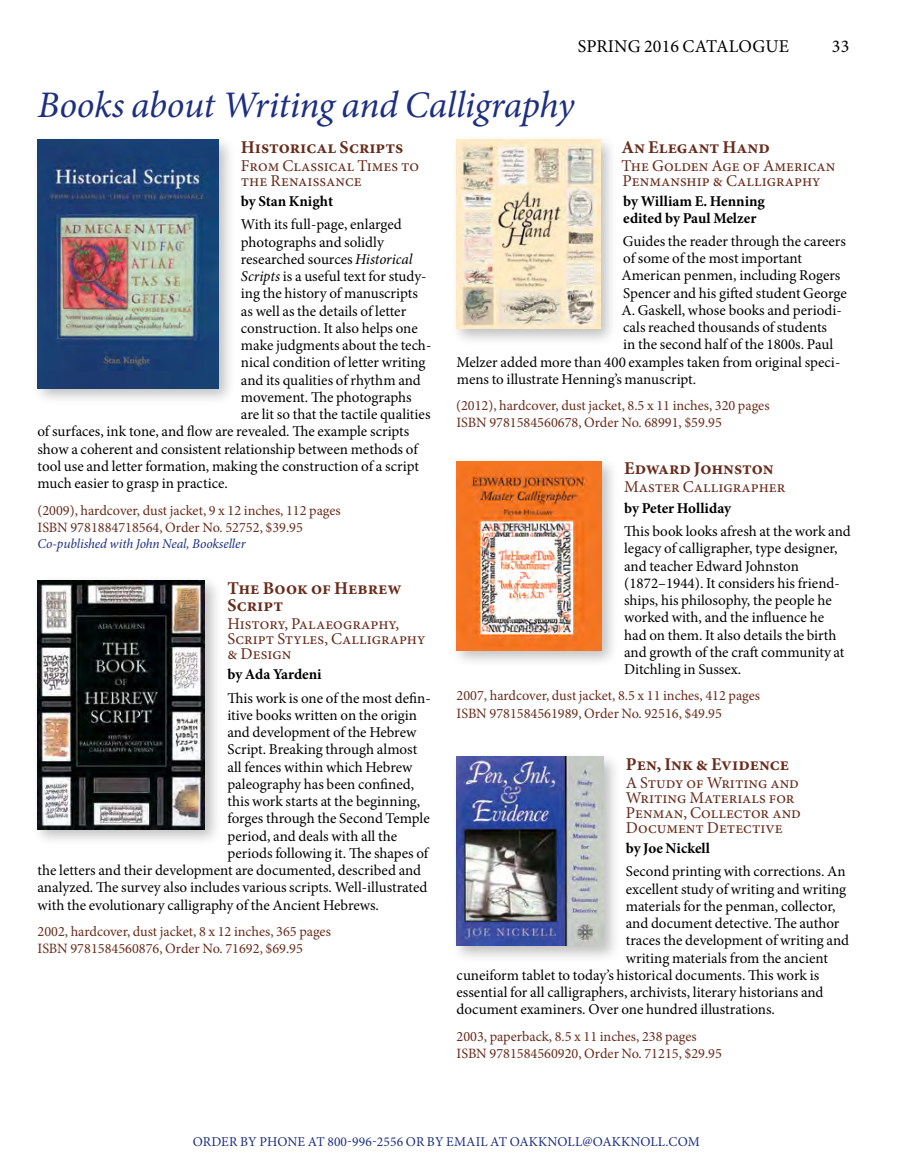
<style>
.page{position:relative;width:905px;height:1175px;background:#fff}
.page>*{position:absolute;margin:0;border:0;box-sizing:border-box;transform-origin:0 0}
.t1{font:italic 37.5px "Minion Pro";letter-spacing:-.005em;color:#1d2f80}
.t2{font:700 18px/17.2px "Minion Pro";color:#682c1c}
.t3{font:18px "Minion Pro";letter-spacing:.01em;color:#000}
.t4{font:16.5px/15px "Minion Pro";color:#682c1c}
.t5{font:15px/17.2px "Minion Pro";color:#000}
.t6{font:700 15px/16.5px "Minion Pro";letter-spacing:-.02em;color:#000}
.t7{font:14.25px/17.2px "Minion Pro";color:#682c1c}
.t8{font:13.5px "Minion Pro";letter-spacing:.01em;color:#1d2f80}
.t9{font:italic 13.5px "Minion Pro";letter-spacing:-.01em;color:#1d2f80}
.s1{font-style:italic}
</style>
<div class="page">
<div style="left:32px;top:134px;width:204px;height:272px;background:#000;opacity:.25"></div>
<img style="left:37px;top:140px;width:181px;height:248px">
<div style="left:451px;top:456px;width:168px;height:212px;background:#000;opacity:.25"></div>
<img style="left:456px;top:461px;width:145px;height:189px">
<div style="left:32px;top:575px;width:191px;height:272px;background:#000;opacity:.25"></div>
<img style="left:37px;top:580px;width:168px;height:249px">
<div style="left:451px;top:134px;width:167px;height:212px;background:#000;opacity:.25"></div>
<img style="left:456px;top:140px;width:144px;height:189px">
<div style="left:451px;top:751px;width:169px;height:212px;background:#000;opacity:.25"></div>
<img style="left:456px;top:756px;width:147px;height:189px">
<p class="t3" style="left:578px;top:34px;width:213px">SPRING 2016 CATALOGUE</p>
<p class="t3" style="left:832px;top:34px;width:19px">33</p>
<h1 class="t1" style="left:37px;top:80px;width:538px">Books about Writing and Calligraphy</h1>
<p class="t2" style="left:241px;top:138px;width:164px">Historical Scripts</p>
<p class="t4" style="left:241px;top:158px;width:180px">From Classical Times to the Renaissance</p>
<p class="t6" style="left:241px;top:193px;width:94px">by Stan Knight</p>
<p class="t5" style="left:241px;top:216px;width:162px">With its full-page, enlarged</p>
<p class="t5" style="left:241px;top:233px;width:145px">photographs and solidly</p>
<p class="t5" style="left:241px;top:250px;width:173px">researched sources <span class="s1">Historical</span></p>
<p class="t5" style="left:241px;top:268px;width:187px"><span class="s1">Scripts</span> is a useful text for study-</p>
<p class="t5" style="left:241px;top:285px;width:178px">ing the history of manuscripts</p>
<p class="t5" style="left:241px;top:302px;width:167px">as well as the details of letter</p>
<p class="t5" style="left:241px;top:319px;width:178px">construction. It also helps one</p>
<p class="t5" style="left:241px;top:337px;width:192px">make judgments about the tech-</p>
<p class="t5" style="left:241px;top:354px;width:186px">nical condition of letter writing</p>
<p class="t5" style="left:241px;top:371px;width:181px">and its qualities of rhythm and</p>
<p class="t5" style="left:241px;top:388px;width:172px">movement. The photographs</p>
<p class="t5" style="left:241px;top:406px;width:191px">are lit so that the tactile qualities</p>
<p class="t5" style="left:37px;top:423px;width:373px">of surfaces, ink tone, and flow are revealed. The example scripts</p>
<p class="t5" style="left:37px;top:440px;width:383px">show a coherent and consistent relationship between methods of</p>
<p class="t5" style="left:37px;top:457px;width:383px">tool use and letter formation, making the construction of a script</p>
<p class="t5" style="left:37px;top:475px;width:192px">much easier to grasp in practice.</p>
<p class="t7" style="left:37px;top:501px;width:305px">(2009), hardcover, dust jacket, 9 x 12 inches, 112 pages<br>ISBN 9781884718564, Order No. 52752, $39.95</p>
<p class="t9" style="left:37px;top:535px;width:210px">Co-published with John Neal, Bookseller</p>
<p class="t2" style="left:227px;top:579px;width:176px">The Book of Hebrew<br>Script</p>
<p class="t4" style="left:227px;top:616px;width:200px">History, Palaeography,<br>Script Styles, Calligraphy &amp; Design</p>
<p class="t6" style="left:227px;top:666px;width:96px">by Ada Yardeni</p>
<p class="t5" style="left:227px;top:689px;width:205px">This work is one of the most defin-</p>
<p class="t5" style="left:227px;top:706px;width:191px">itive books written on the origin</p>
<p class="t5" style="left:227px;top:723px;width:190px">and development of the Hebrew</p>
<p class="t5" style="left:227px;top:741px;width:191px">Script. Breaking through almost</p>
<p class="t5" style="left:227px;top:758px;width:187px">all fences within which Hebrew</p>
<p class="t5" style="left:227px;top:775px;width:188px">paleography has been confined,</p>
<p class="t5" style="left:227px;top:792px;width:194px">this work starts at the beginning,</p>
<p class="t5" style="left:227px;top:810px;width:204px">forges through the Second Temple</p>
<p class="t5" style="left:227px;top:827px;width:171px">period, and deals with all the</p>
<p class="t5" style="left:227px;top:844px;width:204px">periods following it. The shapes of</p>
<p class="t5" style="left:38px;top:861px;width:385px">the letters and their development are documented, described and</p>
<p class="t5" style="left:38px;top:879px;width:391px">analyzed. The survey also includes various scripts. Well-illustrated</p>
<p class="t5" style="left:38px;top:896px;width:343px">with the evolutionary calligraphy of the Ancient Hebrews.</p>
<p class="t7" style="left:37px;top:922px;width:295px">2002, hardcover, dust jacket, 8 x 12 inches, 365 pages<br>ISBN 9781584560876, Order No. 71692, $69.95</p>
<p class="t2" style="left:621px;top:138px;width:150px">An Elegant Hand</p>
<p class="t4" style="left:621px;top:158px;width:215px">The Golden Age of American<br>Penmanship &amp; Calligraphy</p>
<p class="t6" style="left:623px;top:193px;width:143px">by William E. Henning edited by Paul Melzer</p>
<p class="t5" style="left:623px;top:232px;width:224px">Guides the reader through the careers</p>
<p class="t5" style="left:623px;top:250px;width:180px">of some of the most important</p>
<p class="t5" style="left:621px;top:267px;width:220px">American penmen, including Rogers</p>
<p class="t5" style="left:623px;top:284px;width:225px">Spencer and his gifted student George</p>
<p class="t5" style="left:621px;top:301px;width:222px">A. Gaskell, whose books and periodi-</p>
<p class="t5" style="left:623px;top:319px;width:205px">cals reached thousands of students</p>
<p class="t5" style="left:623px;top:336px;width:211px">in the second half of the 1800s. Paul</p>
<p class="t5" style="left:456px;top:353px;width:385px">Melzer added more than 400 examples taken from original speci-</p>
<p class="t5" style="left:457px;top:370px;width:241px">mens to illustrate Henning’s manuscript.</p>
<p class="t7" style="left:456px;top:397px;width:315px">(2012), hardcover, dust jacket, 8.5 x 11 inches, 320 pages<br>ISBN 9781584560678, Order No. 68991, $59.95</p>
<p class="t2" style="left:624px;top:460px;width:151px">Edward Johnston</p>
<p class="t4" style="left:624px;top:480px;width:163px">Master Calligrapher</p>
<p class="t6" style="left:624px;top:499px;width:109px">by Peter Holliday</p>
<p class="t5" style="left:624px;top:522px;width:228px">This book looks afresh at the work and legacy of calligrapher, type designer, and teacher Edward Johnston (1872–1944). It considers his friend&shy;ships, his philosophy, the people he worked with, and the influence he<br>had on them. It also details the birth and growth of the craft community at Ditchling in Sussex.</p>
<p class="t7" style="left:456px;top:687px;width:305px">2007, hardcover, dust jacket, 8.5 x 11 inches, 412 pages<br>ISBN 9781584561989, Order No. 92516, $49.95</p>
<p class="t2" style="left:625px;top:755px;width:165px">Pen, Ink &amp; Evidence</p>
<p class="t4" style="left:625px;top:775px;width:177px">A Study of Writing and<br>Writing Materials for<br>Penman, Collector and<br>Document Detective</p>
<p class="t6" style="left:625px;top:840px;width:86px">by Joe Nickell</p>
<p class="t5" style="left:625px;top:863px;width:221px">Second printing with corrections. An</p>
<p class="t5" style="left:625px;top:880px;width:222px">excellent study of writing and writing</p>
<p class="t5" style="left:625px;top:897px;width:211px">materials for the penman, collector,</p>
<p class="t5" style="left:625px;top:914px;width:215px">and document detective. The author</p>
<p class="t5" style="left:625px;top:932px;width:225px">traces the development of writing and</p>
<p class="t5" style="left:625px;top:949px;width:204px">writing materials from the ancient</p>
<p class="t5" style="left:456px;top:966px;width:364px">cuneiform tablet to today’s historical documents. This work is</p>
<p class="t5" style="left:456px;top:983px;width:368px">essential for all calligraphers, archivists, literary historians and</p>
<p class="t5" style="left:456px;top:1001px;width:320px">document examiners. Over one hundred illustrations.</p>
<p class="t7" style="left:456px;top:1027px;width:267px">2003, paperback, 8.5 x 11 inches, 238 pages<br>ISBN 9781584560920, Order No. 71215, $29.95</p>
<p class="t8" style="left:193px;top:1132px;width:508px">ORDER BY PHONE AT 800-996-2556 OR BY EMAIL AT OAKKNOLL@OAKKNOLL.COM</p>
</div>
